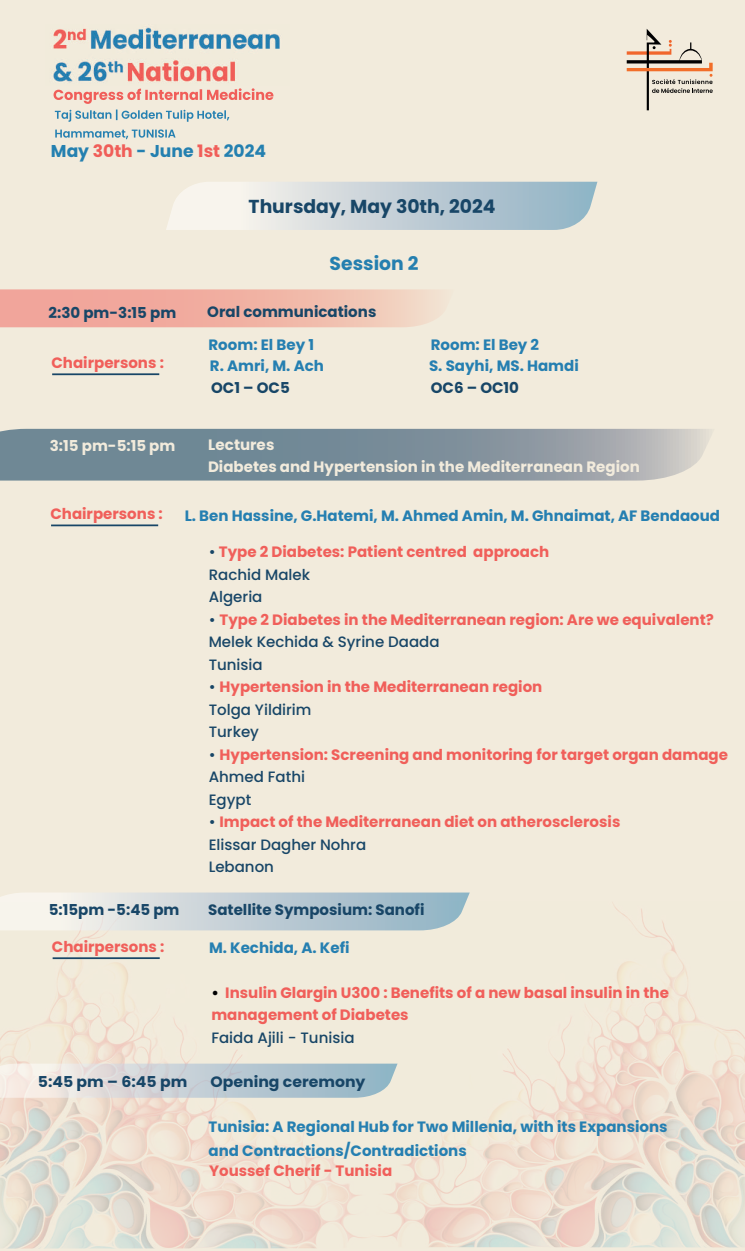
<style>
.page{position:relative;width:745px;height:1251px;background:#fff}
.page>*{position:absolute;margin:0;border:0;box-sizing:border-box;transform-origin:0 0}
.t1{font:700 18.75px "Poppins";color:#184667}
.t2{font:700 18.75px "Poppins";color:#257faf}
.t3{font:700 17.12px "Poppins";color:#2480b0}
.t4{font:700 15px/22.5px "Poppins";color:#f05f5a}
.t5{font:700 15px/23.8px "Poppins";color:#257fb1}
.t6{font:700 15px "Poppins";color:#184667}
.t7{font:700 15px/22.5px "Poppins";color:#f2ebdc}
.t8{font:700 15px "Poppins";color:#184667;scale:1.04 1}
.t9{font:500 15px "Poppins";color:#184667}
.s1{color:#f05e59}
.s2{font-weight:500;color:#184667}
.s3{color:#000001}
</style>
<div class="page">
<div style="left:0;top:0;width:744px;height:1250px;background:#f2ebdc"></div>
<svg style="left:626px;top:29px;width:86px;height:81px"></svg>
<svg style="left:0;top:289px;width:439px;height:38px"></svg>
<svg style="left:0;top:429px;width:712px;height:51px"></svg>
<img style="left:0;top:930px;width:472px;height:318px">
<img style="left:271px;top:906px;width:473px;height:341px">
<svg style="left:166px;top:182px;width:431px;height:48px"></svg>
<svg style="left:0;top:892px;width:469px;height:38px"></svg>
<img style="left:53px;top:88px;width:220px;height:12px">
<img style="left:53px;top:27px;width:227px;height:56px">
<img style="left:55px;top:109px;width:171px;height:13px">
<hr style="left:52px;top:373px;width:107px;height:2px;background:#184667">
<hr style="left:51px;top:524px;width:107px;height:2px;background:#184667">
<hr style="left:53px;top:957px;width:107px;height:2px;background:#184667">
<svg style="left:0;top:1063px;width:397px;height:34px"></svg>
<p class="t3" style="left:51px;top:141px;width:216px">May <span class="s1">30th</span> - June <span class="s1">1st</span> 2024</p>
<p class="t1" style="left:248px;top:196px;width:248px">Thursday, May 30th, 2024</p>
<p class="t6" style="left:48px;top:304px;width:129px">2:30 pm-3:15 pm</p>
<p class="t4" style="left:51px;top:351px;width:114px">Chairpersons :</p>
<p class="t2" style="left:329px;top:253px;width:90px">Session 2</p>
<p class="t6" style="left:207px;top:302px;width:170px">Oral communications</p>
<p class="t5" style="left:208px;top:333px;width:107px">Room: El Bey 1</p>
<p class="t5" style="left:430px;top:333px;width:110px">Room: El Bey 2</p>
<p class="t5" style="left:210px;top:354px;width:115px">R. Amri, M. Ach</p>
<p class="t5" style="left:429px;top:354px;width:151px">S. Sayhi, MS. Hamdi</p>
<p class="t6" style="left:211px;top:379px;width:80px">OC1 – OC5</p>
<p class="t6" style="left:430px;top:379px;width:90px">OC6 – OC10</p>
<p class="t7" style="left:50px;top:434px;width:127px">3:15 pm-5:15 pm</p>
<p class="t7" style="left:208px;top:433px;width:433px">Lectures<br>Diabetes and Hypertension in the Mediterranean Region</p>
<p class="t4" style="left:50px;top:502px;width:114px">Chairpersons :</p>
<p class="t5" style="left:184px;top:504px;width:536px">L. Ben Hassine, G.Hatemi, M. Ahmed Amin, M. Ghnaimat, AF Bendaoud</p>
<p class="t4" style="left:208px;top:540px;width:342px"><span class="s2">•</span> Type 2 Diabetes: Patient centred approach<br><span class="s2">Rachid Malek<br>Algeria</span></p>
<p class="t4" style="left:208px;top:608px;width:506px"><span class="s2">•</span> Type 2 Diabetes in the Mediterranean region: Are we equivalent?<br><span class="s2">Melek Kechida &amp; Syrine Daada<br>Tunisia</span></p>
<p class="t4" style="left:208px;top:675px;width:335px"><span class="s2">•</span> Hypertension in the Mediterranean region<br><span class="s2">Tolga Yildirim<br>Turkey</span></p>
<p class="t4" style="left:208px;top:743px;width:520px"><span class="s2">•</span> Hypertension: Screening and monitoring for target organ damage<br><span class="s2">Ahmed Fathi<br>Egypt</span></p>
<p class="t4" style="left:208px;top:810px;width:413px"><span class="s2">•</span> Impact of the Mediterranean diet on atherosclerosis<br><span class="s2">Elissar Dagher Nohra<br>Lebanon</span></p>
<p class="t6" style="left:49px;top:901px;width:132px">5:15pm -5:45 pm</p>
<p class="t6" style="left:208px;top:901px;width:217px">Satellite Symposium: Sanofi</p>
<p class="t4" style="left:52px;top:935px;width:114px">Chairpersons :</p>
<p class="t5" style="left:209px;top:935px;width:142px">M. Kechida, A. Kefi</p>
<p class="t4" style="left:211px;top:981px;width:459px"><span class="s3">•</span> Insulin Glargin U300 : Benefits of a new basal insulin in the management of Diabetes</p>
<p class="t9" style="left:211px;top:1028px;width:144px">Faida Ajili - Tunisia</p>
<p class="t8" style="left:38px;top:1072px;width:145px">5:45 pm – 6:45 pm</p>
<p class="t8" style="left:210px;top:1072px;width:150px">Opening ceremony</p>
<p class="t5" style="left:208px;top:1114px;width:460px">Tunisia: A Regional Hub for Two Millenia, with its Expansions and Contractions/Contradictions</p>
<p class="t4" style="left:209px;top:1159px;width:184px">Youssef Cherif - Tunisia</p>
</div>
